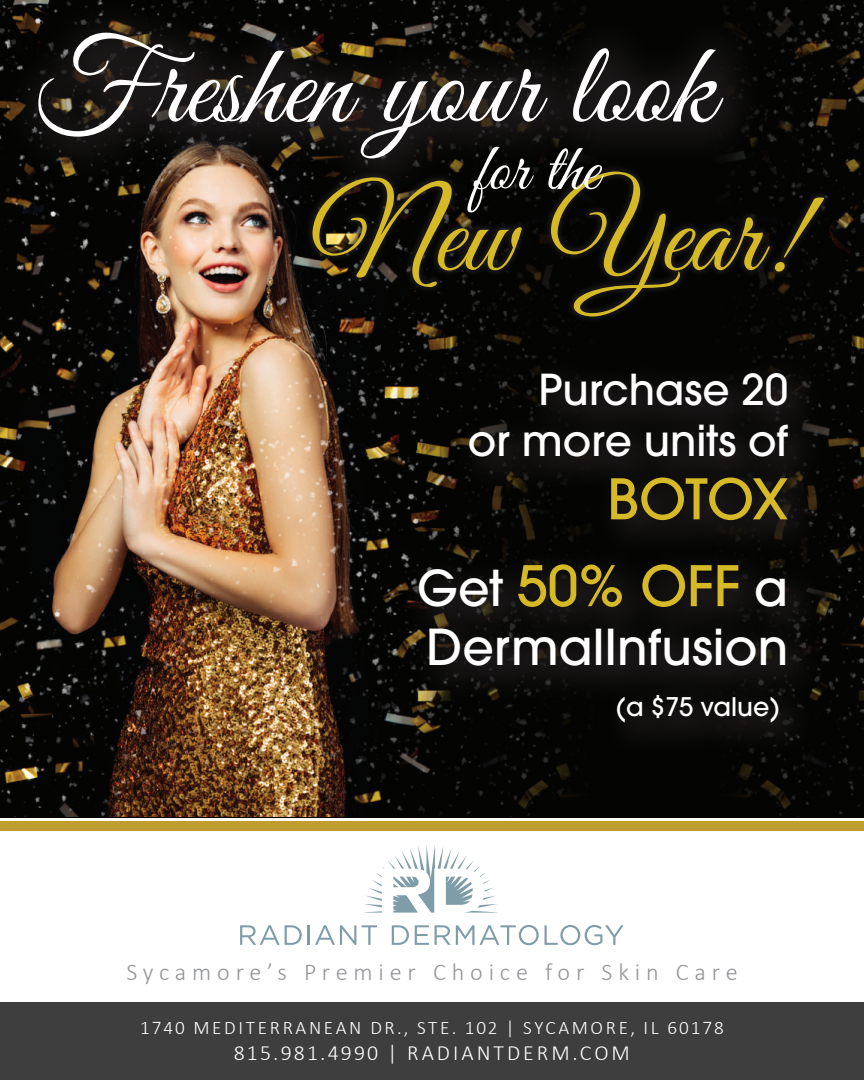
<style>
.page{position:relative;width:864px;height:1080px;background:#fff}
.page>*{position:absolute;margin:0;border:0;box-sizing:border-box;transform-origin:0 0}
.t1{font:116.85px "Great Vibes";color:#fff}
.t2{font:116.85px "Great Vibes";color:#d6b927}
.t3{font:67.5px "Great Vibes";color:#fff}
.t4{font:500 55.5px/86.8px "Avant Garde";color:#d6b927;text-align:right}
.t5{font:500 49.05px "Avant Garde";color:#fff}
.t6{font:500 42.3px/50.8px "Avant Garde";color:#fff;text-align:right}
.t7{font:500 25.5px "Avant Garde";color:#fff}
.t8{font:300 24.3px "Calibri";letter-spacing:.24em;color:#939598}
.t9{font:300 21.75px "Calibri";letter-spacing:.14em;color:#fff}
.t10{font:300 19.2px "Calibri";letter-spacing:.14em;color:#fff}
.s1{font-size:49.05px;color:#fff}
</style>
<div class="page">
<svg style="left:364px;top:845px;width:134px;height:68px"></svg>
<svg style="left:240px;top:925px;width:62px;height:20px"></svg>
<hr style="left:308px;top:925px;width:2px;height:20px;background:#7f9ca9">
<svg style="left:315px;top:925px;width:41px;height:20px"></svg>
<svg style="left:362px;top:925px;width:15px;height:20px"></svg>
<svg style="left:392px;top:925px;width:17px;height:20px"></svg>
<svg style="left:415px;top:925px;width:14px;height:20px"></svg>
<svg style="left:435px;top:925px;width:104px;height:20px"></svg>
<svg style="left:545px;top:925px;width:79px;height:20px"></svg>
<div style="left:0;top:1002px;width:864px;height:78px;background:#3e3e3f"></div>
<div style="left:0;top:821px;width:864px;height:10px;background:#bf9d2e"></div>
<img style="left:0;top:0;width:640px;height:817px">
<img style="left:651px;top:0;width:213px;height:816px">
<div style="left:1px;top:0;width:769px;height:206px;background:#231f20;opacity:.75"></div>
<div style="left:305px;top:164px;width:527px;height:160px;background:#231f20;opacity:.75"></div>
<div style="left:401px;top:355px;width:427px;height:406px;background:#231f20;opacity:.75"></div>
<h1 class="t1" style="left:32px;top:22px;width:684px">Freshen your look</h1>
<h1 class="t2" style="left:313px;top:171px;width:491px">New Year!</h1>
<h2 class="t3" style="left:475px;top:132px;width:125px">for the</h2>
<h3 class="t6" style="left:468px;top:364px;width:322px">Purchase 20<br>or more units of</h3>
<h3 class="t4" style="left:417px;top:456px;width:373px">BOTOX<br><span class="s1">Get</span> 50% OFF <span class="s1">a</span></h3>
<h3 class="t5" style="left:427px;top:617px;width:363px">DermalInfusion</h3>
<h3 class="t7" style="left:616px;top:691px;width:165px">(a $75 value)</h3>
<p class="t8" style="left:126px;top:957px;width:613px">Sycamore’s Premier Choice for Skin Care</p>
<p class="t10" style="left:140px;top:1016px;width:585px">1740 MEDITERRANEAN DR., STE. 102 | SYCAMORE, IL 60178</p>
<p class="t9" style="left:234px;top:1039px;width:398px">815.981.4990 | RADIANTDERM.COM</p>
</div>
